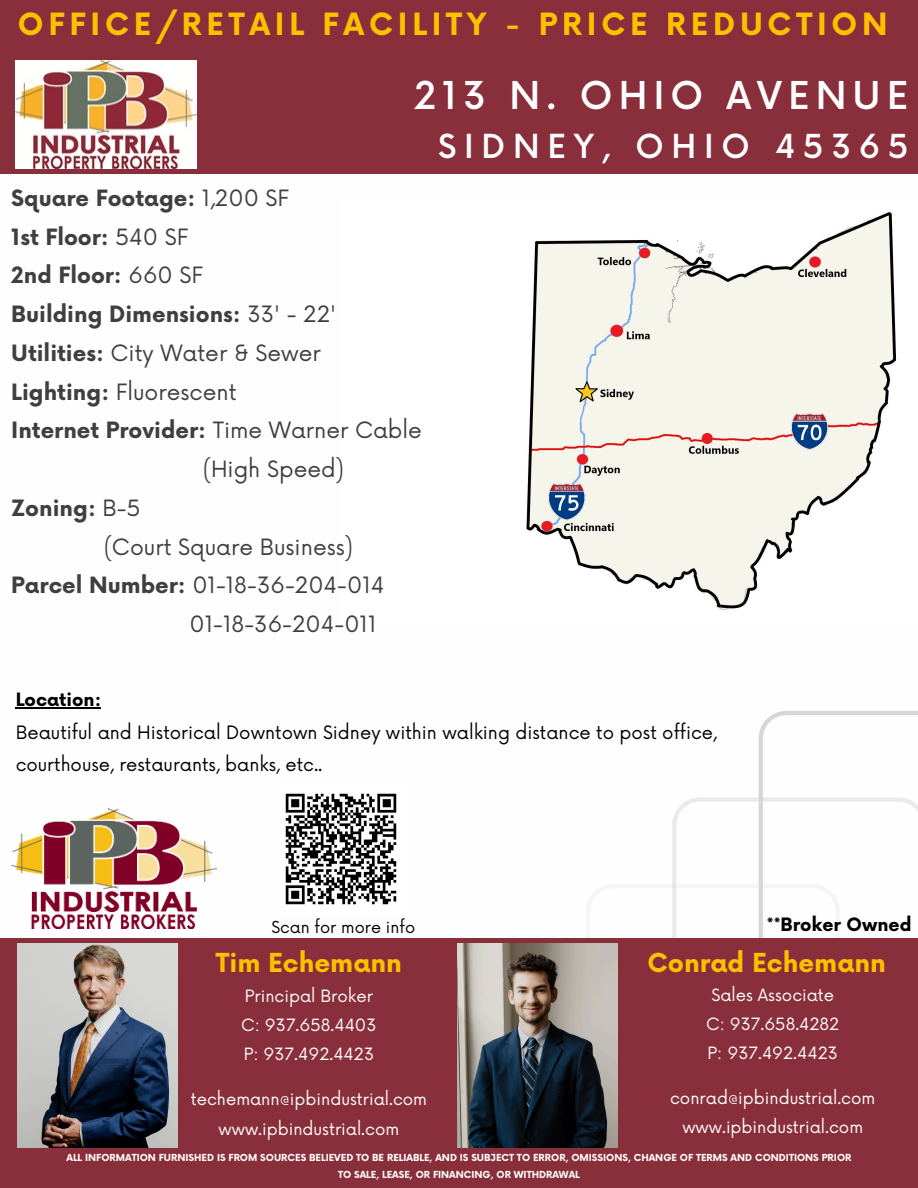
<style>
.page{position:relative;width:918px;height:1188px;background:#fff}
.page>*{position:absolute;margin:0;border:0;box-sizing:border-box;transform-origin:0 0}
.t1{font:500 37.35px "Now";letter-spacing:.16em;color:#fff}
.t2{font:500 32.25px "Now";letter-spacing:.24em;color:#fff}
.t3{font:700 29.85px "Now";letter-spacing:.16em;color:#ffbf00}
.t4{font:700 25.5px "Now";color:#ffbf00}
.t5{font:21.9px "Now";color:#3f3e41}
.t6{font:700 21.9px "Now";color:#3f3e41}
.t7{font:18px/32.1px "Now";color:#000}
.t8{font:700 18px "Now";color:#000}
.t9{font:16.5px/29.2px "Now";color:#fff;text-align:center}
.t10{font:16.05px "Now";color:#000}
.t11{font:700 9.45px "Now";color:#fff}
.s1{font-weight:400}
.s2{font-weight:700}
</style>
<div class="page">
<svg style="left:672px;top:797px;width:87px;height:141px"></svg>
<svg style="left:759px;top:711px;width:159px;height:227px"></svg>
<img style="left:11px;top:808px;width:205px;height:121px">
<img style="left:285px;top:793px;width:112px;height:112px">
<div style="left:0;top:938px;width:918px;height:250px;background:#892f3b"></div>
<img style="left:18px;top:944px;width:159px;height:203px">
<img style="left:458px;top:944px;width:159px;height:203px">
<img style="left:526px;top:212px;width:371px;height:398px">
<hr style="left:16px;top:708px;width:85px;height:1px;background:#000">
<div style="left:0;top:0;width:918px;height:174px;background:#892f3b"></div>
<img style="left:16px;top:60px;width:181px;height:108px">
<p class="t3" style="left:18px;top:8px;width:871px">OFFICE/RETAIL FACILITY - PRICE REDUCTION</p>
<h6 class="t1" style="left:414px;top:75px;width:496px">213 N. OHIO AVENUE</h6>
<h6 class="t2" style="left:438px;top:129px;width:472px">SIDNEY, OHIO 45365</h6>
<h6 class="t6" style="left:11px;top:186px;width:279px">Square Footage: <span class="s1">1,200 SF</span></h6>
<h6 class="t6" style="left:11px;top:225px;width:179px">1st Floor: <span class="s1">540 SF</span></h6>
<h6 class="t6" style="left:11px;top:264px;width:193px">2nd Floor: <span class="s1">660 SF</span></h6>
<h6 class="t6" style="left:11px;top:302px;width:326px">Building Dimensions: <span class="s1">33' - 22'</span></h6>
<h6 class="t5" style="left:11px;top:341px;width:311px"><span class="s2">Utilities:</span> City Water &amp; Sewer</h6>
<h6 class="t5" style="left:11px;top:379px;width:227px"><span class="s2">Lighting:</span> Fluorescent</h6>
<h6 class="t6" style="left:11px;top:419px;width:412px">Internet Provider: <span class="s1">Time Warner Cable</span></h6>
<h6 class="t5" style="left:203px;top:457px;width:143px">(High Speed)</h6>
<h6 class="t6" style="left:11px;top:496px;width:131px">Zoning: <span class="s1">B-5</span></h6>
<h6 class="t5" style="left:104px;top:534px;width:251px">(Court Square Business)</h6>
<h6 class="t5" style="left:11px;top:573px;width:375px"><span class="s2">Parcel Number:</span> 01-18-36-204-014</h6>
<h6 class="t5" style="left:190px;top:612px;width:188px">01-18-36-204-011</h6>
<p class="t7" style="left:16px;top:685px;width:703px"><span class="s2">Location:<br></span>Beautiful and Historical Downtown Sidney within walking distance to post office, courthouse, restaurants, banks, etc..</p>
<p class="t10" style="left:271px;top:918px;width:145px">Scan for more info</p>
<h6 class="t8" style="left:767px;top:915px;width:146px">**Broker Owned</h6>
<p class="t4" style="left:216px;top:949px;width:188px">Tim Echemann</p>
<h5 class="t4" style="left:647px;top:949px;width:240px">Conrad Echemann</h5>
<p class="t9" style="left:241px;top:982px;width:137px;text-align:left">Principal Broker<br>C: 937.658.4403<br>P: 937.492.4423</p>
<p class="t9" style="left:191px;top:1086px;width:238px">techemann@ipbindustrial.com www.ipbindustrial.com</p>
<p class="t9" style="left:706px;top:981px;width:135px">Sales Associate<br>C: 937.658.4282<br>P: 937.492.4423</p>
<p class="t9" style="left:670px;top:1084px;width:207px">conrad@ipbindustrial.com www.ipbindustrial.com</p>
<h3 class="t11" style="left:66px;top:1153px;width:787px">ALL INFORMATION FURNISHED IS FROM SOURCES BELIEVED TO BE RELIABLE, AND IS SUBJECT TO ERROR, OMISSIONS, CHANGE OF TERMS AND CONDITIONS PRIOR</h3>
<h6 class="t11" style="left:338px;top:1169px;width:243px">TO SALE, LEASE, OR FINANCING, OR WITHDRAWAL</h6>
</div>
